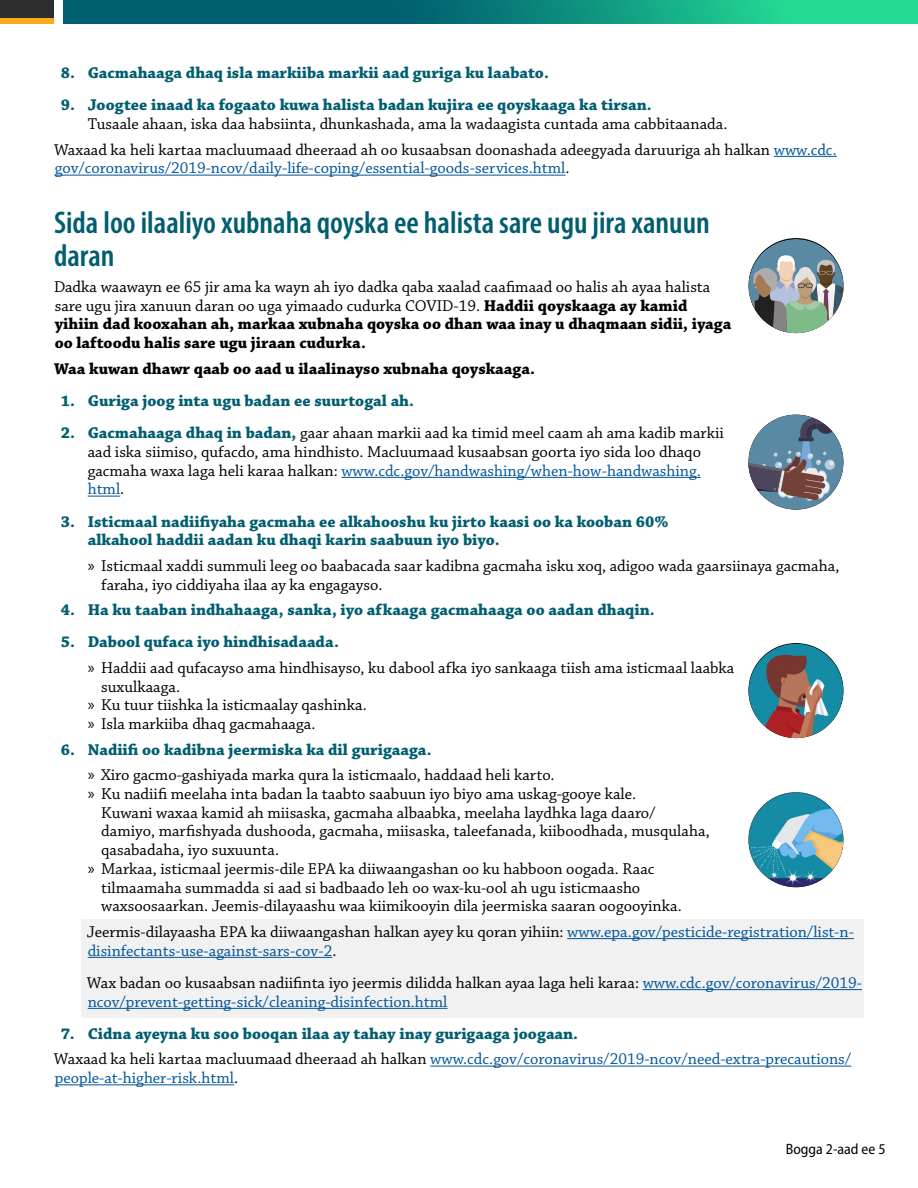
<style>
.page{position:relative;width:918px;height:1188px;background:#fff}
.page>*{position:absolute;margin:0;border:0;box-sizing:border-box;transform-origin:0 0}
.t1{font:600 condensed 31.5px/33px "Myriad Pro";color:#005e70}
.t2{font:16.5px/18.8px "Chaparral Pro";color:#000}
.t3{font:16.5px/18.8px "Chaparral Pro";color:#005499}
.t4{font:700 16.5px/18.8px "Chaparral Pro";color:#005e70}
.t5{font:700 16.5px/18.8px "Chaparral Pro";color:#000}
.t6{font:semi-condensed 15px "Myriad Pro";color:#000}
.s1{color:#005499}
.s2{color:#000}
.s3{font-weight:400}
.s4{font-weight:700;color:#005e70}
.s5{font-family:"Myriad Pro"}
</style>
<div class="page">
<div style="left:81px;top:919px;width:783px;height:98px;background:#f1f1f1"></div>
<hr style="left:774px;top:156px;width:63px;height:1px;background:#005499">
<hr style="left:55px;top:175px;width:510px;height:1px;background:#005499">
<hr style="left:341px;top:477px;width:360px;height:1px;background:#005499">
<hr style="left:88px;top:496px;width:32px;height:1px;background:#005499">
<hr style="left:567px;top:938px;width:287px;height:1px;background:#005499">
<hr style="left:88px;top:957px;width:244px;height:1px;background:#005499">
<hr style="left:643px;top:989px;width:219px;height:1px;background:#005499">
<hr style="left:88px;top:1008px;width:360px;height:1px;background:#005499">
<hr style="left:430px;top:1066px;width:421px;height:1px;background:#005499">
<hr style="left:55px;top:1084px;width:179px;height:1px;background:#005499">
<img style="left:748px;top:792px;width:95px;height:95px;border-radius:48px">
<div style="left:748px;top:415px;width:95px;height:95px;background:#5a89a3;border-radius:50%"></div>
<svg style="left:748px;top:415px;width:95px;height:86px"></svg>
<img style="left:748px;top:643px;width:95px;height:95px;border-radius:48px">
<div style="left:0;top:17px;width:54px;height:7px;background:#fbab18"></div>
<div style="left:0;top:0;width:54px;height:17px;background:#2d2d2d"></div>
<svg style="left:64px;top:0;width:854px;height:24px;background:#0c8b7d"></svg>
<svg style="left:748px;top:239px;width:96px;height:94px"></svg>
<p class="t4" style="left:61px;top:64px;width:490px">8. Gacmahaaga dhaq isla markiiba markii aad guriga ku laabato.</p>
<p class="t4" style="left:61px;top:96px;width:593px">9. Joogtee inaad ka fogaato kuwa halista badan kujira ee qoyskaaga ka tirsan.</p>
<p class="t2" style="left:54px;top:112px;width:784px;line-height:25.5px;text-indent:34px">Tusaale ahaan, iska daa habsiinta, dhunkashada, ama la wadaagista cuntada ama cabbitaanada.<br>Waxaad ka heli kartaa macluumaad dheeraad ah oo kusaabsan doonashada adeegyada daruuriga ah halkan <span class="s1">www.cdc.</span></p>
<p class="t3" style="left:55px;top:160px;width:516px">gov/coronavirus/2019-ncov/daily-life-coping/essential-goods-services.html<span class="s2">.</span></p>
<h1 class="t1" style="left:54px;top:206px;width:657px">Sida loo ilaaliyo xubnaha qoyska ee halista sare ugu jira xanuun daran</h1>
<p class="t5" style="left:54px;top:278px;width:679px"><span class="s3">Dadka waawayn ee 65 jir ama ka wayn ah iyo dadka qaba xaalad caafimaad oo halis ah ayaa halista sare ugu jira xanuun daran oo uga yimaado cudurka COVID-19.</span> Haddii qoyskaaga ay kamid yihiin dad kooxahan ah, markaa xubnaha qoyska oo dhan waa inay u dhaqmaan sidii, iyaga oo laftoodu halis sare ugu jiraan cudurka.</p>
<p class="t5" style="left:54px;top:360px;width:483px">Waa kuwan dhawr qaab oo aad u ilaalinayso xubnaha qoyskaaga.</p>
<p class="t4" style="left:61px;top:392px;width:355px">1. Guriga joog inta ugu badan ee suurtogal ah.</p>
<p class="t2" style="left:88px;top:424px;width:638px;text-indent:-27px"><span class="s4">2. Gacmahaaga dhaq in badan,</span> gaar ahaan markii aad ka timid meel caam ah ama kadib markii aad iska siimiso, qufacdo, ama hindhisto. Macluumaad kusaabsan goorta iyo sida loo dhaqo gacmaha waxa laga heli karaa halkan: <span class="s1">www.cdc.gov/handwashing/when-how-handwashing. html</span>.</p>
<p class="t4" style="left:88px;top:513px;width:582px;text-indent:-27px">3. Isticmaal nadiifiyaha gacmaha ee alkahooshu ku jirto kaasi oo ka kooban 60% alkahool haddii aadan ku dhaqi karin saabuun iyo biyo.</p>
<p class="t2" style="left:101px;top:557px;width:740px;text-indent:-13px"><span class="s5">»</span> Isticmaal xaddi summuli leeg oo baabacada saar kadibna gacmaha isku xoq, adigoo wada gaarsiinaya gacmaha, faraha, iyo ciddiyaha ilaa ay ka engagayso.</p>
<p class="t4" style="left:61px;top:601px;width:595px">4. Ha ku taaban indhahaaga, sanka, iyo afkaaga gacmahaaga oo aadan dhaqin.</p>
<p class="t2" style="left:88px;top:630px;width:648px;line-height:25.5px;text-indent:-27px"><span class="s4">5. Dabool qufaca iyo hindhisadaada.<br></span><span class="s5">»</span> Haddii aad qufacayso ama hindhisayso, ku dabool afka iyo sankaaga tiish ama isticmaal laabka</p>
<p class="t2" style="left:88px;top:678px;width:281px;text-indent:13px">suxulkaaga.<br><span class="s5">»</span> Ku tuur tiishka la isticmaalay qashinka. <span class="s5">»</span> Isla markiiba dhaq gacmahaaga.</p>
<p class="t2" style="left:88px;top:737px;width:468px;line-height:25.5px;text-indent:-27px"><span class="s4">6. Nadiifi oo kadibna jeermiska ka dil gurigaaga.<br></span><span class="s5">»</span> Xiro gacmo-gashiyada marka qura la isticmaalo, haddaad heli karto.</p>
<p class="t2" style="left:88px;top:785px;width:550px"><span class="s5">»</span> Ku nadiifi meelaha inta badan la taabto saabuun iyo biyo ama uskag-gooye kale.</p>
<p class="t2" style="left:101px;top:804px;width:556px">Kuwani waxaa kamid ah miisaska, gacmaha albaabka, meelaha laydhka laga daaro/</p>
<p class="t2" style="left:101px;top:822px;width:610px">damiyo, marfishyada dushooda, gacmaha, miisaska, taleefanada, kiiboodhada, musqulaha,</p>
<p class="t2" style="left:101px;top:841px;width:179px">qasabadaha, iyo suxuunta.</p>
<p class="t2" style="left:88px;top:860px;width:568px"><span class="s5">»</span> Markaa, isticmaal jeermis-dile EPA ka diiwaangashan oo ku habboon oogada. Raac</p>
<p class="t2" style="left:101px;top:879px;width:541px">tilmaamaha summadda si aad si badbaado leh oo wax-ku-ool ah ugu isticmaasho</p>
<p class="t2" style="left:101px;top:897px;width:582px">waxsoosaarkan. Jeemis-dilayaashu waa kiimikooyin dila jeermiska saaran oogooyinka.</p>
<p class="t3" style="left:87px;top:923px;width:768px"><span class="s2">Jeermis-dilayaasha EPA ka diiwaangashan halkan ayey ku qoran yihiin:</span> www.epa.gov/pesticide-registration/list-n&shy;disinfectants-use-against-sars-cov-2<span class="s2">.</span></p>
<p class="t3" style="left:87px;top:974px;width:777px"><span class="s2">Wax badan oo kusaabsan nadiifinta iyo jeermis dilidda halkan ayaa laga heli karaa:</span> www.cdc.gov/coronavirus/2019- ncov/prevent-getting-sick/cleaning-disinfection.html</p>
<p class="t3" style="left:54px;top:1022px;width:799px;line-height:25.5px;text-indent:7px"><span class="s4">7. Cidna ayeyna ku soo booqan ilaa ay tahay inay gurigaaga joogaan.<br></span><span class="s2">Waxaad ka heli kartaa macluumaad dheeraad ah halkan</span> www.cdc.gov/coronavirus/2019-ncov/need-extra-precautions/</p>
<p class="t3" style="left:55px;top:1069px;width:185px">people-at-higher-risk.html<span class="s2">.</span></p>
<p class="t6" style="left:786px;top:1140px;width:101px">Bogga 2-aad ee 5</p>
</div>
